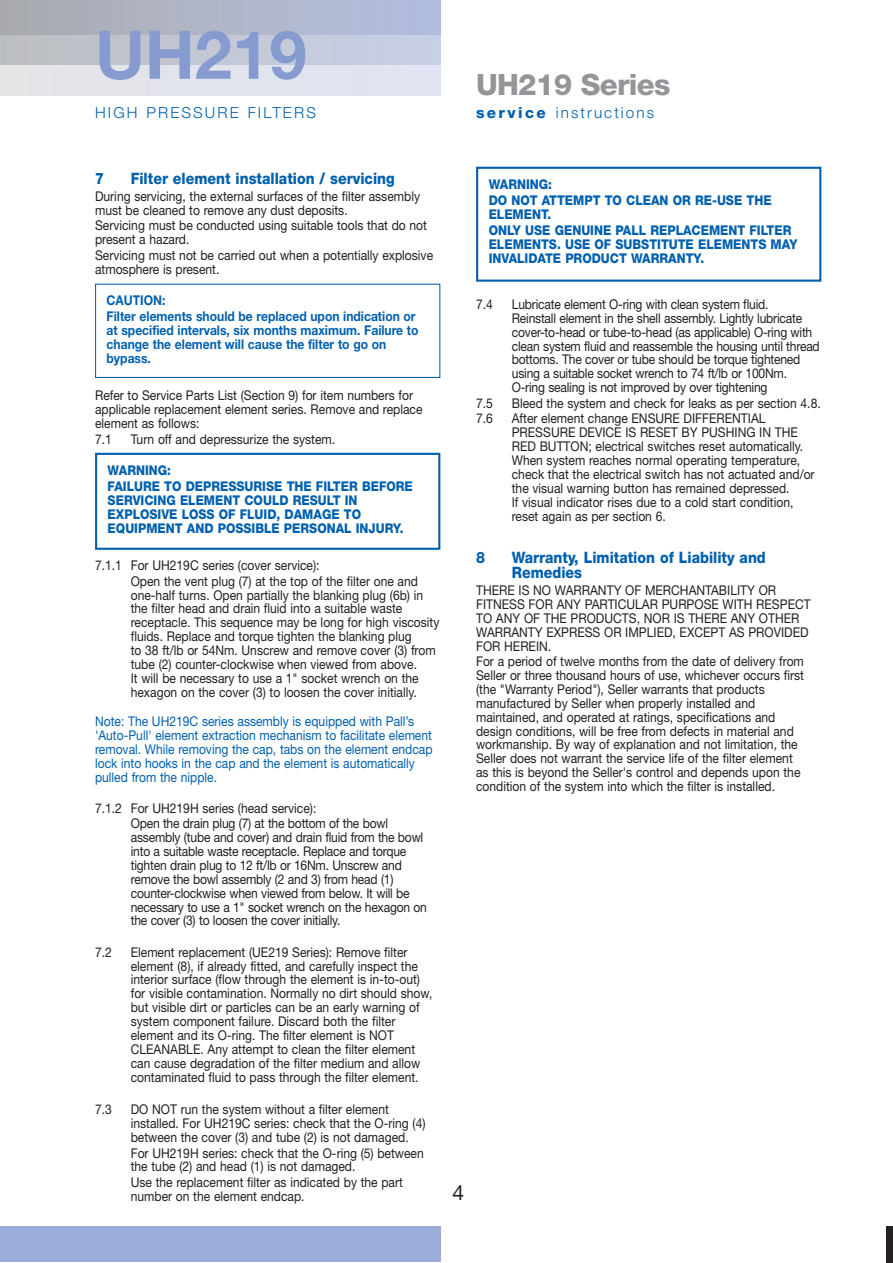
<style>
.page{position:relative;width:893px;height:1263px;background:#fff}
.page>*{position:absolute;margin:0;border:0;box-sizing:border-box;transform-origin:0 0}
.t1{font:700 67.2px "Helvetica Neue";color:#869cd0}
.t2{font:800 29.4px "Helvetica Neue";letter-spacing:-.025em;color:#939598}
.t3{font:21px "Helvetica Neue";color:#231f20}
.t4{font:800 15.75px/15.8px "Helvetica Neue";color:#0060ae;scale:.9 1}
.t5{font:300 15.15px "Helvetica Neue";letter-spacing:.14em;color:#0060ae}
.t6{font:13.5px/13.8px "Helvetica Neue";color:#231f20;scale:.9 1}
.t7{font:800 13.5px/15.9px "Helvetica Neue";color:#0060ae;scale:.9 1}
.t8{font:13.5px/13.8px "Helvetica Neue";color:#0060ae;scale:.9 1}
.t9{font:700 13.5px/14.1px "Helvetica Neue";color:#0060ae;scale:.9 1}
.s1{font-weight:800}
</style>
<div class="page">
<div style="left:0;top:0;width:440px;height:36px;background:linear-gradient(to right,#aaabae,#b4bfe0)"></div>
<div style="left:0;top:36px;width:440px;height:30px;background:linear-gradient(to right,#bdbec1,#c9d0e8)"></div>
<div style="left:0;top:66px;width:440px;height:29px;background:#e2e4ec"></div>
<div style="left:0;top:1226px;width:440px;height:36px;background:#9bacd8"></div>
<div style="left:887px;top:1226px;width:5px;height:36px;background:#242122"></div>
<div style="left:95px;top:453px;width:345px;height:97px;border:2px solid #0060ae"></div>
<div style="left:476px;top:167px;width:345px;height:115px;border:2px solid #0060ae"></div>
<div style="left:95px;top:284px;width:345px;height:94px;border:1px solid #0060ae"></div>
<h1 class="t1" style="left:95px;top:31px;width:213px">UH219</h1>
<h2 class="t2" style="left:476px;top:74px;width:196px">UH219 Series</h2>
<p class="t5" style="left:95px;top:107px;width:222px">HIGH PRESSURE FILTERS</p>
<p class="t5" style="left:476px;top:107px;width:179px"><span class="s1">service</span> instructions</p>
<p class="t4" style="left:95px;top:172px;width:11px">7</p>
<p class="t4" style="left:131px;top:172px;width:295px">Filter element installation / servicing</p>
<p class="t6" style="left:95px;top:190px;width:363px">During servicing, the external surfaces of the filter assembly must be cleaned to remove any dust deposits.</p>
<p class="t6" style="left:95px;top:220px;width:370px">Servicing must be conducted using suitable tools that do not present a hazard.</p>
<p class="t6" style="left:95px;top:249px;width:377px">Servicing must not be carried out when a potentially explosive atmosphere is present.</p>
<p class="t9" style="left:107px;top:293px;width:345px;line-height:15.9px">CAUTION:<br>Filter elements should be replaced upon indication or</p>
<p class="t9" style="left:107px;top:324px;width:348px">at specified intervals, six months maximum. Failure to change the element will cause the filter to go on bypass.</p>
<p class="t6" style="left:95px;top:390px;width:365px">Refer to Service Parts List (Section 9) for item numbers for applicable replacement element series. Remove and replace element as follows:</p>
<p class="t6" style="left:95px;top:433px;width:20px">7.1</p>
<p class="t6" style="left:131px;top:433px;width:229px">Turn off and depressurize the system.</p>
<p class="t7" style="left:108px;top:463px;width:341px">WARNING:<br>FAILURE TO DEPRESSURISE THE FILTER BEFORE</p>
<p class="t7" style="left:108px;top:494px;width:330px;line-height:14.1px">SERVICING ELEMENT COULD RESULT IN<br>EXPLOSIVE LOSS OF FLUID, DAMAGE TO<br>EQUIPMENT AND POSSIBLE PERSONAL INJURY.</p>
<p class="t6" style="left:131px;top:559px;width:321px;line-height:15.6px;text-indent:-36px">7.1.1 For UH219C series (cover service):<br>Open the vent plug (7) at the top of the filter one and</p>
<p class="t6" style="left:131px;top:589px;width:344px">one-half turns. Open partially the blanking plug (6b) in the filter head and drain fluid into a suitable waste receptacle. This sequence may be long for high viscosity fluids. Replace and torque tighten the blanking plug<br>to 38 ft/lb or 54Nm. Unscrew and remove cover (3) from tube (2) counter-clockwise when viewed from above.<br>It will be necessary to use a 1" socket wrench on the hexagon on the cover (3) to loosen the cover initially.</p>
<p class="t8" style="left:95px;top:716px;width:376px">Note: The UH219C series assembly is equipped with Pall’s 'Auto-Pull' element extraction mechanism to facilitate element removal. While removing the cap, tabs on the element endcap lock into hooks in the cap and the element is automatically pulled from the nipple.</p>
<p class="t6" style="left:131px;top:802px;width:287px;line-height:15.6px;text-indent:-36px">7.1.2 For UH219H series (head service):<br>Open the drain plug (7) at the bottom of the bowl</p>
<p class="t6" style="left:131px;top:832px;width:331px">assembly (tube and cover) and drain fluid from the bowl into a suitable waste receptacle. Replace and torque tighten drain plug to 12 ft/lb or 16Nm. Unscrew and remove the bowl assembly (2 and 3) from head (1) counter-clockwise when viewed from below. It will be necessary to use a 1" socket wrench on the hexagon on the cover (3) to loosen the cover initially.</p>
<p class="t6" style="left:95px;top:946px;width:20px">7.2</p>
<p class="t6" style="left:131px;top:946px;width:337px">Element replacement (UE219 Series): Remove filter element (8), if already fitted, and carefully inspect the interior surface (flow through the element is in-to-out) for visible contamination. Normally no dirt should show, but visible dirt or particles can be an early warning of system component failure. Discard both the filter element and its O-ring. The filter element is NOT CLEANABLE. Any attempt to clean the filter element can cause degradation of the filter medium and allow contaminated fluid to pass through the filter element.</p>
<p class="t6" style="left:95px;top:1104px;width:20px">7.3</p>
<p class="t6" style="left:131px;top:1104px;width:329px">DO NOT run the system without a filter element installed. For UH219C series: check that the O-ring (4) between the cover (3) and tube (2) is not damaged.</p>
<p class="t6" style="left:131px;top:1147px;width:327px">For UH219H series: check that the O-ring (5) between the tube (2) and head (1) is not damaged.</p>
<p class="t6" style="left:131px;top:1177px;width:304px">Use the replacement filter as indicated by the part number on the element endcap.</p>
<p class="t7" style="left:489px;top:177px;width:316px">WARNING:<br>DO NOT ATTEMPT TO CLEAN OR RE-USE THE</p>
<p class="t7" style="left:489px;top:207px;width:338px">ELEMENT.<br>ONLY USE GENUINE PALL REPLACEMENT FILTER</p>
<p class="t7" style="left:489px;top:238px;width:345px;line-height:14.1px">ELEMENTS. USE OF SUBSTITUTE ELEMENTS MAY<br>INVALIDATE PRODUCT WARRANTY.</p>
<p class="t6" style="left:476px;top:299px;width:20px">7.4</p>
<p class="t6" style="left:512px;top:299px;width:344px">Lubricate element O-ring with clean system fluid.<br>Reinstall element in the shell assembly. Lightly lubricate cover-to-head or tube-to-head (as applicable) O-ring with clean system fluid and reassemble the housing until thread bottoms. The cover or tube should be torque tightened using a suitable socket wrench to 74 ft/lb or 100Nm.<br>O-ring sealing is not improved by over tightening</p>
<p class="t6" style="left:476px;top:397px;width:20px">7.5</p>
<p class="t6" style="left:512px;top:397px;width:345px">Bleed the system and check for leaks as per section 4.8.</p>
<p class="t6" style="left:476px;top:413px;width:20px">7.6</p>
<p class="t6" style="left:512px;top:413px;width:338px">After element change ENSURE DIFFERENTIAL PRESSURE DEVICE IS RESET BY PUSHING IN THE RED BUTTON; electrical switches reset automatically.<br>When system reaches normal operating temperature, check that the electrical switch has not actuated and/or the visual warning button has remained depressed.<br>If visual indicator rises due to a cold start condition, reset again as per section 6.</p>
<p class="t4" style="left:476px;top:550px;width:11px">8</p>
<p class="t4" style="left:512px;top:550px;width:284px">Warranty, Limitation of Liability and<br>Remedies</p>
<p class="t6" style="left:476px;top:585px;width:373px">THERE IS NO WARRANTY OF MERCHANTABILITY OR FITNESS FOR ANY PARTICULAR PURPOSE WITH RESPECT TO ANY OF THE PRODUCTS, NOR IS THERE ANY OTHER WARRANTY EXPRESS OR IMPLIED, EXCEPT AS PROVIDED FOR HEREIN.</p>
<p class="t6" style="left:476px;top:656px;width:366px">For a period of twelve months from the date of delivery from Seller or three thousand hours of use, whichever occurs first (the "Warranty Period"), Seller warrants that products manufactured by Seller when properly installed and maintained, and operated at ratings, specifications and design conditions, will be free from defects in material and workmanship. By way of explanation and not limitation, the Seller does not warrant the service life of the filter element as this is beyond the Seller's control and depends upon the condition of the system into which the filter is installed.</p>
<h3 class="t3" style="left:452px;top:1185px;width:13px">4</h3>
</div>
